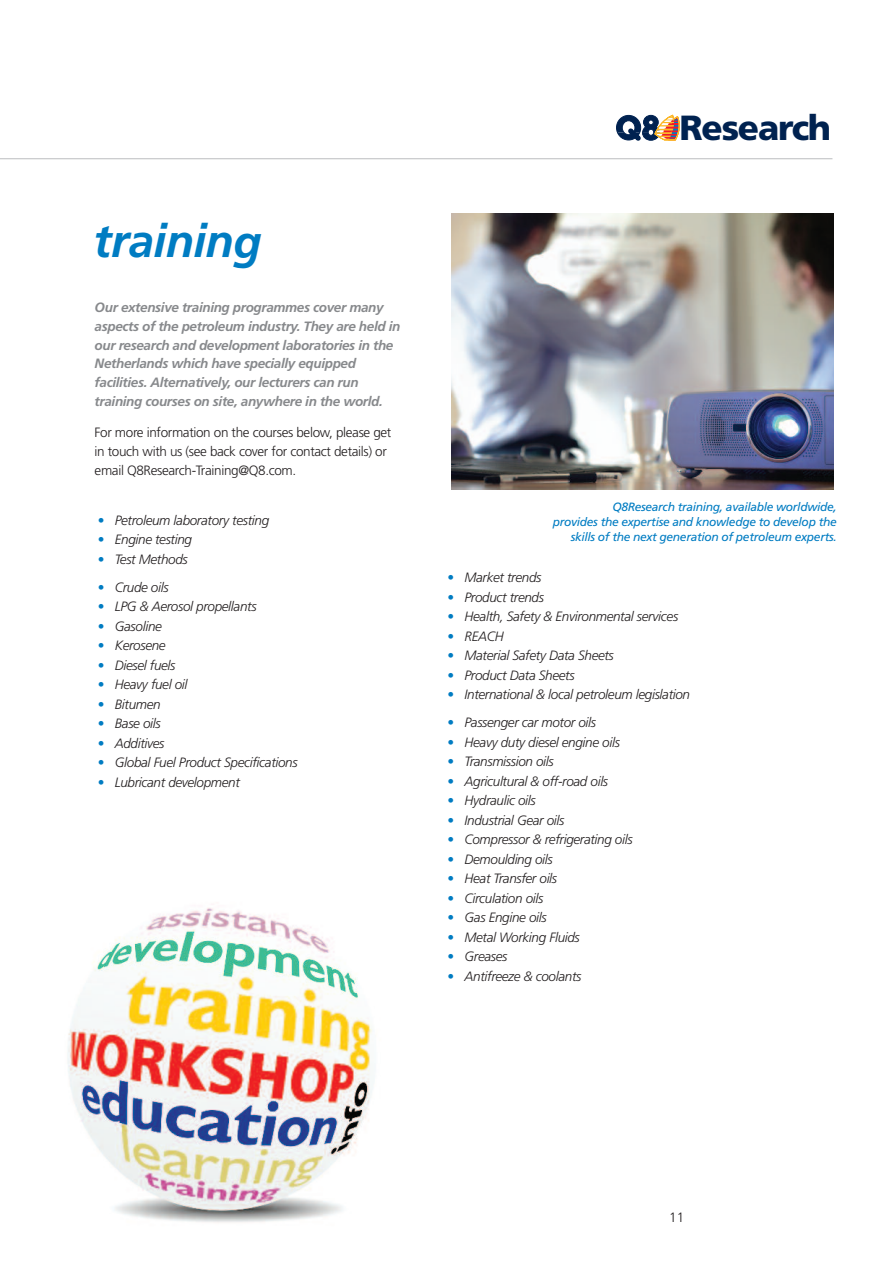
<style>
.page{position:relative;width:893px;height:1263px;background:#fff}
.page>*{position:absolute;margin:0;border:0;box-sizing:border-box;transform-origin:0 0}
.t1{font:italic 700 46.5px "Frutiger";letter-spacing:-.015em;color:#007cc2}
.t2{font:900 34.95px "Frutiger";letter-spacing:-.035em;color:#002250}
.t3{font:italic 300 13.5px "Frutiger";letter-spacing:-.025em;color:#231f20}
.t4{font:italic 700 13.5px/18.8px "Frutiger";letter-spacing:-.025em;color:#87898c}
.t5{font:300 13.5px/18.8px "Frutiger";letter-spacing:-.025em;color:#231f20}
.t6{font:italic 12px/15px "Frutiger";letter-spacing:-.025em;color:#007cc2;text-align:right}
.s1{font-style:normal;color:#007cc2}
</style>
<div class="page">
<img style="left:452px;top:213px;width:381px;height:276px">
<img style="left:68px;top:908px;width:306px;height:315px">
<svg style="left:616px;top:115px;width:64px;height:26px"></svg>
<hr style="left:0;top:158px;width:832px;height:1px;background:#bcbdc0">
<h1 class="t1" style="left:94px;top:222px;width:170px">training</h1>
<p class="t4" style="left:95px;top:299px;width:307px">Our extensive training programmes cover many aspects of the petroleum industry. They are held in our research and development laboratories in the Netherlands which have specially equipped facilities. Alternatively, our lecturers can run training courses on site, anywhere in the world.</p>
<p class="t5" style="left:95px;top:424px;width:298px">For more information on the courses below, please get in touch with us (see back cover for contact details) or email Q8Research-Training@Q8.com.</p>
<p class="t3" style="left:98px;top:514px;width:173px"><span class="s1">•</span> Petroleum laboratory testing</p>
<p class="t3" style="left:98px;top:534px;width:96px"><span class="s1">•</span> Engine testing</p>
<p class="t3" style="left:98px;top:553px;width:91px"><span class="s1">•</span> Test Methods</p>
<p class="t3" style="left:98px;top:581px;width:72px"><span class="s1">•</span> Crude oils</p>
<p class="t3" style="left:98px;top:601px;width:160px"><span class="s1">•</span> LPG &amp; Aerosol propellants</p>
<p class="t3" style="left:98px;top:620px;width:66px"><span class="s1">•</span> Gasoline</p>
<p class="t3" style="left:98px;top:640px;width:69px"><span class="s1">•</span> Kerosene</p>
<p class="t3" style="left:98px;top:659px;width:79px"><span class="s1">•</span> Diesel fuels</p>
<p class="t3" style="left:98px;top:679px;width:91px"><span class="s1">•</span> Heavy fuel oil</p>
<p class="t3" style="left:98px;top:698px;width:64px"><span class="s1">•</span> Bitumen</p>
<p class="t3" style="left:98px;top:718px;width:65px"><span class="s1">•</span> Base oils</p>
<p class="t3" style="left:98px;top:737px;width:68px"><span class="s1">•</span> Additives</p>
<p class="t3" style="left:98px;top:757px;width:201px"><span class="s1">•</span> Global Fuel Product Specifications</p>
<p class="t3" style="left:98px;top:776px;width:144px"><span class="s1">•</span> Lubricant development</p>
<h2 class="t2" style="left:680px;top:114px;width:153px">Research</h2>
<p class="t6" style="left:553px;top:500px;width:285px">Q8Research training, available worldwide,<br>provides the expertise and knowledge to develop the skills of the next generation of petroleum experts.</p>
<p class="t3" style="left:448px;top:572px;width:95px"><span class="s1">•</span> Market trends</p>
<p class="t3" style="left:448px;top:591px;width:98px"><span class="s1">•</span> Product trends</p>
<p class="t3" style="left:448px;top:611px;width:232px"><span class="s1">•</span> Health, Safety &amp; Environmental services</p>
<p class="t3" style="left:448px;top:630px;width:58px"><span class="s1">•</span> REACH</p>
<p class="t3" style="left:448px;top:650px;width:168px"><span class="s1">•</span> Material Safety Data Sheets</p>
<p class="t3" style="left:448px;top:669px;width:129px"><span class="s1">•</span> Product Data Sheets</p>
<p class="t3" style="left:448px;top:689px;width:244px"><span class="s1">•</span> International &amp; local petroleum legislation</p>
<p class="t3" style="left:448px;top:717px;width:150px"><span class="s1">•</span> Passenger car motor oils</p>
<p class="t3" style="left:448px;top:736px;width:174px"><span class="s1">•</span> Heavy duty diesel engine oils</p>
<p class="t3" style="left:448px;top:756px;width:108px"><span class="s1">•</span> Transmission oils</p>
<p class="t3" style="left:448px;top:775px;width:162px"><span class="s1">•</span> Agricultural &amp; off-road oils</p>
<p class="t3" style="left:448px;top:795px;width:90px"><span class="s1">•</span> Hydraulic oils</p>
<p class="t3" style="left:448px;top:814px;width:118px"><span class="s1">•</span> Industrial Gear oils</p>
<p class="t3" style="left:448px;top:834px;width:187px"><span class="s1">•</span> Compressor &amp; refrigerating oils</p>
<p class="t3" style="left:448px;top:853px;width:107px"><span class="s1">•</span> Demoulding oils</p>
<p class="t3" style="left:448px;top:873px;width:111px"><span class="s1">•</span> Heat Transfer oils</p>
<p class="t3" style="left:448px;top:892px;width:97px"><span class="s1">•</span> Circulation oils</p>
<p class="t3" style="left:448px;top:912px;width:101px"><span class="s1">•</span> Gas Engine oils</p>
<p class="t3" style="left:448px;top:931px;width:134px"><span class="s1">•</span> Metal Working Fluids</p>
<p class="t3" style="left:448px;top:951px;width:61px"><span class="s1">•</span> Greases</p>
<p class="t3" style="left:448px;top:970px;width:135px"><span class="s1">•</span> Antifreeze &amp; coolants</p>
<p class="t5" style="left:669px;top:1209px;width:16px">11</p>
</div>
